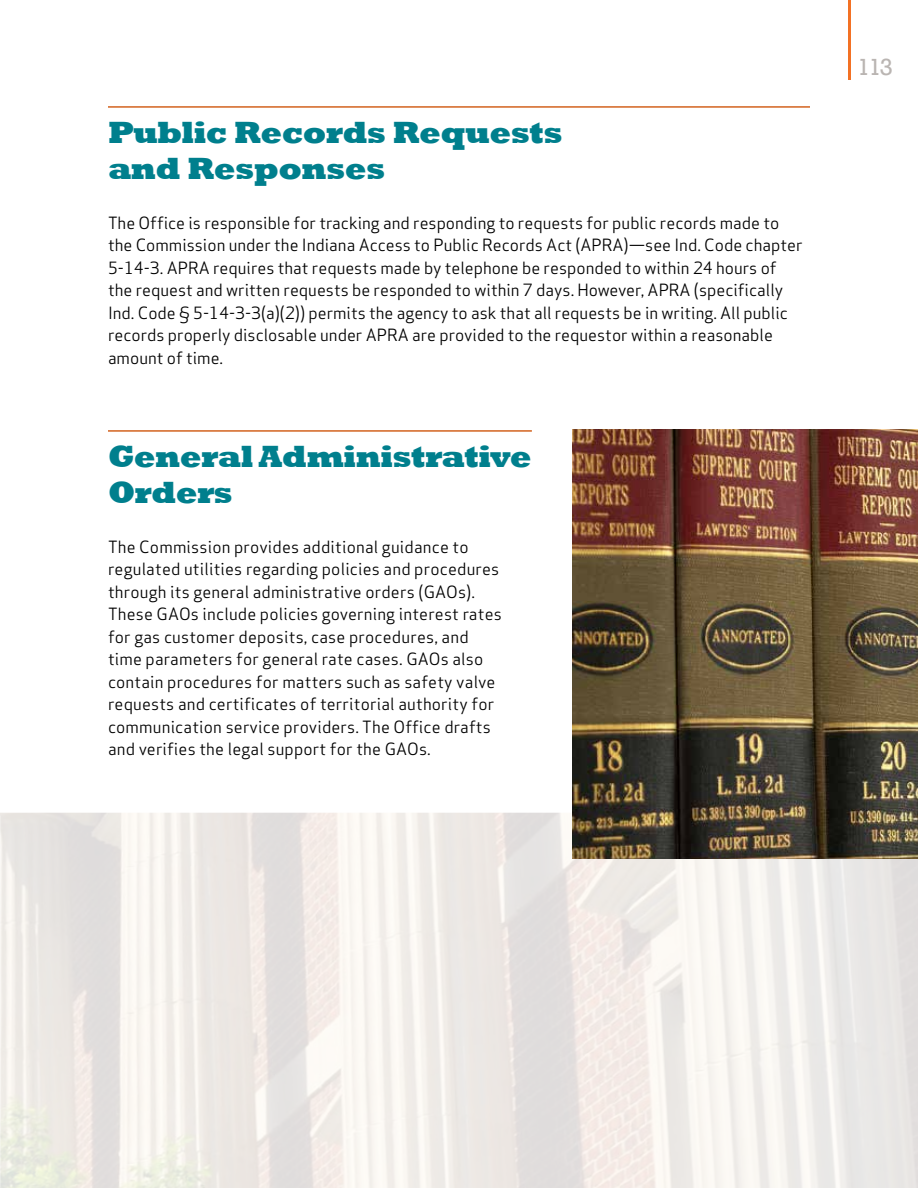
<style>
.page{position:relative;width:918px;height:1188px;background:#fff}
.page>*{position:absolute;margin:0;border:0;box-sizing:border-box;transform-origin:0 0}
.t1{font:800 31.5px/36px "Rockwell";letter-spacing:-.02em;color:#007f8d}
.t2{font:24px "Rockwell";color:#bab5b2}
.t3{font:16.5px/22.5px "Apex Sans";color:#000}
</style>
<div class="page">
<hr style="left:108px;top:106px;width:702px;height:2px;background:#d2621e">
<hr style="left:108px;top:430px;width:424px;height:2px;background:#d2621e">
<img style="left:572px;top:430px;width:346px;height:429px">
<hr style="left:848px;top:0;width:2px;height:79px;background:#f37124">
<img style="left:0;top:815px;width:1px;height:373px">
<h1 class="t1" style="left:108px;top:115px;width:456px">Public Records Requests and Responses</h1>
<p class="t3" style="left:108px;top:210px;width:696px">The Office is responsible for tracking and responding to requests for public records made to the Commission under the Indiana Access to Public Records Act (APRA)—see Ind. Code chapter 5-14-3. APRA requires that requests made by telephone be responded to within 24 hours of the request and written requests be responded to within 7 days. However, APRA (specifically Ind. Code § 5-14-3-3(a)(2)) permits the agency to ask that all requests be in writing. All public records properly disclosable under APRA are provided to the requestor within a reasonable amount of time.</p>
<h1 class="t1" style="left:108px;top:439px;width:425px">General Administrative<br>Orders</h1>
<p class="t3" style="left:108px;top:534px;width:395px">The Commission provides additional guidance to regulated utilities regarding policies and procedures through its general administrative orders (GAOs).<br>These GAOs include policies governing interest rates for gas customer deposits, case procedures, and time parameters for general rate cases. GAOs also contain procedures for matters such as safety valve requests and certificates of territorial authority for communication service providers. The Office drafts and verifies the legal support for the GAOs.</p>
<h2 class="t2" style="left:857px;top:53px;width:37px">113</h2>
</div>
